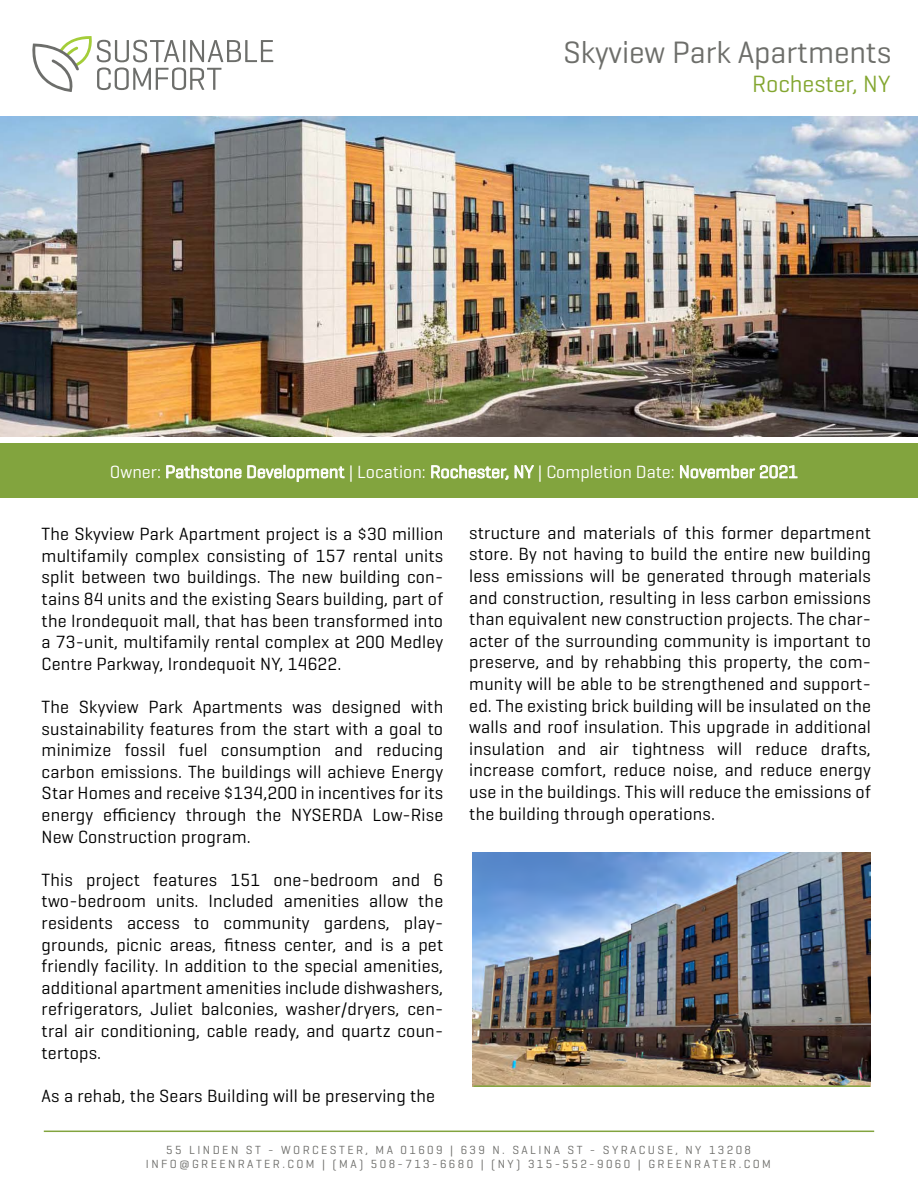
<style>
.page{position:relative;width:918px;height:1188px;background:#fff}
.page>*{position:absolute;margin:0;border:0;box-sizing:border-box;transform-origin:0 0}
.t1{font:31.5px "Geogrotesque";letter-spacing:-.005em;color:#6d6e6a}
.t2{font:24px "Geogrotesque";color:#83a630}
.t3{font:18px/21.6px "Geogrotesque";letter-spacing:.01em;color:#000;text-align:justify}
.t4{font:18px "Geogrotesque";color:#fff}
.t5{font:12px/14.4px "Geogrotesque";letter-spacing:.2em;color:#6e6e6b;text-align:center}
</style>
<div class="page">
<svg style="left:32px;top:36px;width:241px;height:56px"></svg>
<div style="left:0;top:444px;width:918px;height:54px;background:#82a43e"></div>
<hr style="left:44px;top:1131px;width:830px;height:1px;background:#82a43e">
<svg style="left:166px;top:465px;width:75px;height:13px"></svg>
<svg style="left:247px;top:465px;width:98px;height:17px"></svg>
<svg style="left:431px;top:465px;width:77px;height:15px"></svg>
<svg style="left:515px;top:465px;width:19px;height:14px"></svg>
<svg style="left:680px;top:465px;width:117px;height:14px"></svg>
<img style="left:0;top:116px;width:917px;height:320px">
<img style="left:473px;top:852px;width:397px;height:233px">
<hr style="left:473px;top:1085px;width:397px;height:2px;background:#82a43e">
<h1 class="t1" style="left:563px;top:33px;width:330px">Skyview Park Apartments</h1>
<h2 class="t2" style="left:752px;top:68px;width:140px">Rochester, NY</h2>
<p class="t4" style="left:110px;top:461px;width:690px">Owner: Pathstone Development | Location: Rochester, NY | Completion Date: November 2021</p>
<p class="t3" style="left:42px;top:523px;width:403px">The Skyview Park Apartment project is a $30 million multifamily complex consisting of 157 rental units split between two buildings. The new building con&shy;tains 84 units and the existing Sears building, part of the Irondequoit mall, that has been transformed into a 73-unit, multifamily rental complex at 200 Medley Centre Parkway, Irondequoit NY, 14622.</p>
<p class="t3" style="left:42px;top:695px;width:403px">The Skyview Park Apartments was designed with sustainability features from the start with a goal to minimize fossil fuel consumption and reducing carbon emissions. The buildings will achieve Energy Star Homes and receive $134,200 in incentives for its energy efficiency through the NYSERDA Low-Rise New Construction program.</p>
<p class="t3" style="left:42px;top:868px;width:403px">This project features 151 one-bedroom and 6 two-bedroom units. Included amenities allow the residents access to community gardens, play&shy;grounds, picnic areas, fitness center, and is a pet friendly facility. In addition to the special amenities, additional apartment amenities include dishwashers, refrigerators, Juliet balconies, washer/dryers, cen&shy;tral air conditioning, cable ready, and quartz coun&shy;tertops.</p>
<p class="t3" style="left:42px;top:1084px;width:395px">As a rehab, the Sears Building will be preserving the</p>
<p class="t3" style="left:469px;top:521px;width:403px">structure and materials of this former department store. By not having to build the entire new building less emissions will be generated through materials and construction, resulting in less carbon emissions than equivalent new construction projects. The char&shy;acter of the surrounding community is important to preserve, and by rehabbing this property, the com&shy;munity will be able to be strengthened and support&shy;ed. The existing brick building will be insulated on the walls and roof insulation. This upgrade in additional insulation and air tightness will reduce drafts, increase comfort, reduce noise, and reduce energy use in the buildings. This will reduce the emissions of the building through operations.</p>
<p class="t5" style="left:146px;top:1142px;width:627px">55 LINDEN ST - WORCESTER, MA 01609 | 639 N. SALINA ST - SYRACUSE, NY 13208<br>INFO@GREENRATER.COM | (MA) 508-713-6680 | (NY) 315-552-9060 | GREENRATER.COM</p>
</div>
